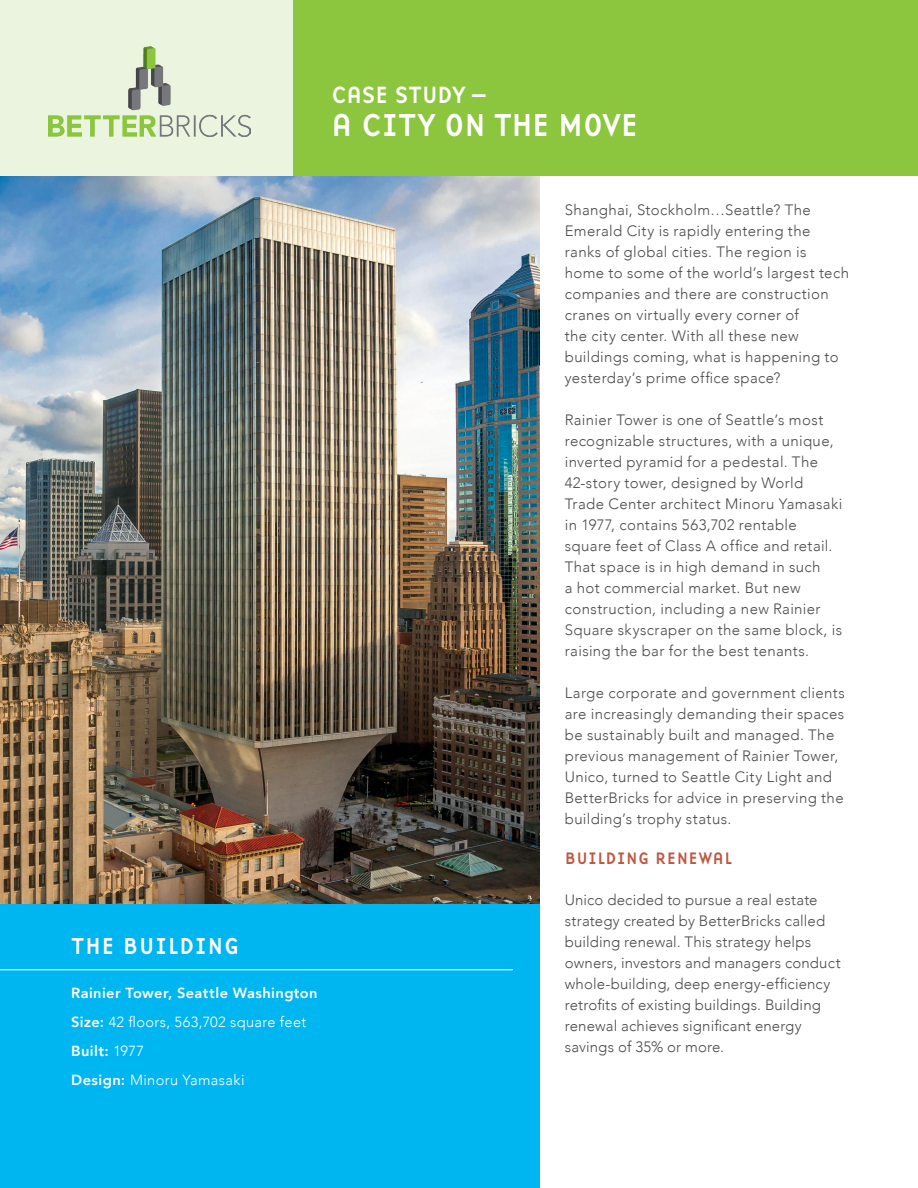
<style>
.page{position:relative;width:918px;height:1188px;background:#fff}
.page>*{position:absolute;margin:0;border:0;box-sizing:border-box;transform-origin:0 0}
.t1{font:33px "Base Nine";letter-spacing:-.04em;color:#fff}
.t2{font:24.45px "Base Nine";letter-spacing:-.025em;color:#fff}
.t3{font:24px "Base Nine";color:#fff}
.t4{font:17.25px "Base Nine";letter-spacing:.015em;color:#bf5640}
.t5{font:300 15px/21px "Avenir";letter-spacing:.02em;color:#4b4c4d}
.t6{font:800 14.7px/29.1px "Avenir";letter-spacing:.03em;color:#fff}
.s1{font-weight:300}
</style>
<div class="page">
<div style="left:0;top:904px;width:540px;height:284px;background:#00b6f0"></div>
<img style="left:0;top:175px;width:540px;height:729px">
<hr style="left:0;top:969px;width:513px;height:1px;background:#fff">
<div style="left:293px;top:0;width:625px;height:175px;background:#8bc63e"></div>
<div style="left:0;top:0;width:293px;height:175px;background:#ebf4de"></div>
<img style="left:49px;top:47px;width:202px;height:89px">
<h2 class="t2" style="left:331px;top:77px;width:157px">CASE STUDY –</h2>
<h1 class="t1" style="left:331px;top:101px;width:310px">A CITY ON THE MOVE</h1>
<h3 class="t3" style="left:71px;top:929px;width:170px">THE BUILDING</h3>
<p class="t6" style="left:71px;top:978px;width:248px">Rainier Tower, Seattle Washington<br>Size: <span class="s1">42 floors, 563,702 square feet<br></span>Built: <span class="s1">1977<br></span>Design: <span class="s1">Minoru Yamasaki</span></p>
<p class="t5" style="left:565px;top:199px;width:286px">Shanghai, Stockholm…Seattle? The Emerald City is rapidly entering the ranks of global cities. The region is home to some of the world’s largest tech companies and there are construction cranes on virtually every corner of<br>the city center. With all these new buildings coming, what is happening to yesterday’s prime office space?</p>
<p class="t5" style="left:565px;top:409px;width:279px">Rainier Tower is one of Seattle’s most recognizable structures, with a unique, inverted pyramid for a pedestal. The 42-story tower, designed by World Trade Center architect Minoru Yamasaki in 1977, contains 563,702 rentable square feet of Class A office and retail.<br>That space is in high demand in such<br>a hot commercial market. But new construction, including a new Rainier Square skyscraper on the same block, is raising the bar for the best tenants.</p>
<p class="t5" style="left:565px;top:682px;width:282px">Large corporate and government clients are increasingly demanding their spaces be sustainably built and managed. The previous management of Rainier Tower, Unico, turned to Seattle City Light and BetterBricks for advice in preserving the building’s trophy status.</p>
<p class="t4" style="left:565px;top:846px;width:169px">BUILDING RENEWAL</p>
<p class="t5" style="left:565px;top:890px;width:277px">Unico decided to pursue a real estate strategy created by BetterBricks called building renewal. This strategy helps owners, investors and managers conduct whole-building, deep energy-efficiency retrofits of existing buildings. Building renewal achieves significant energy savings of 35% or more.</p>
</div>
